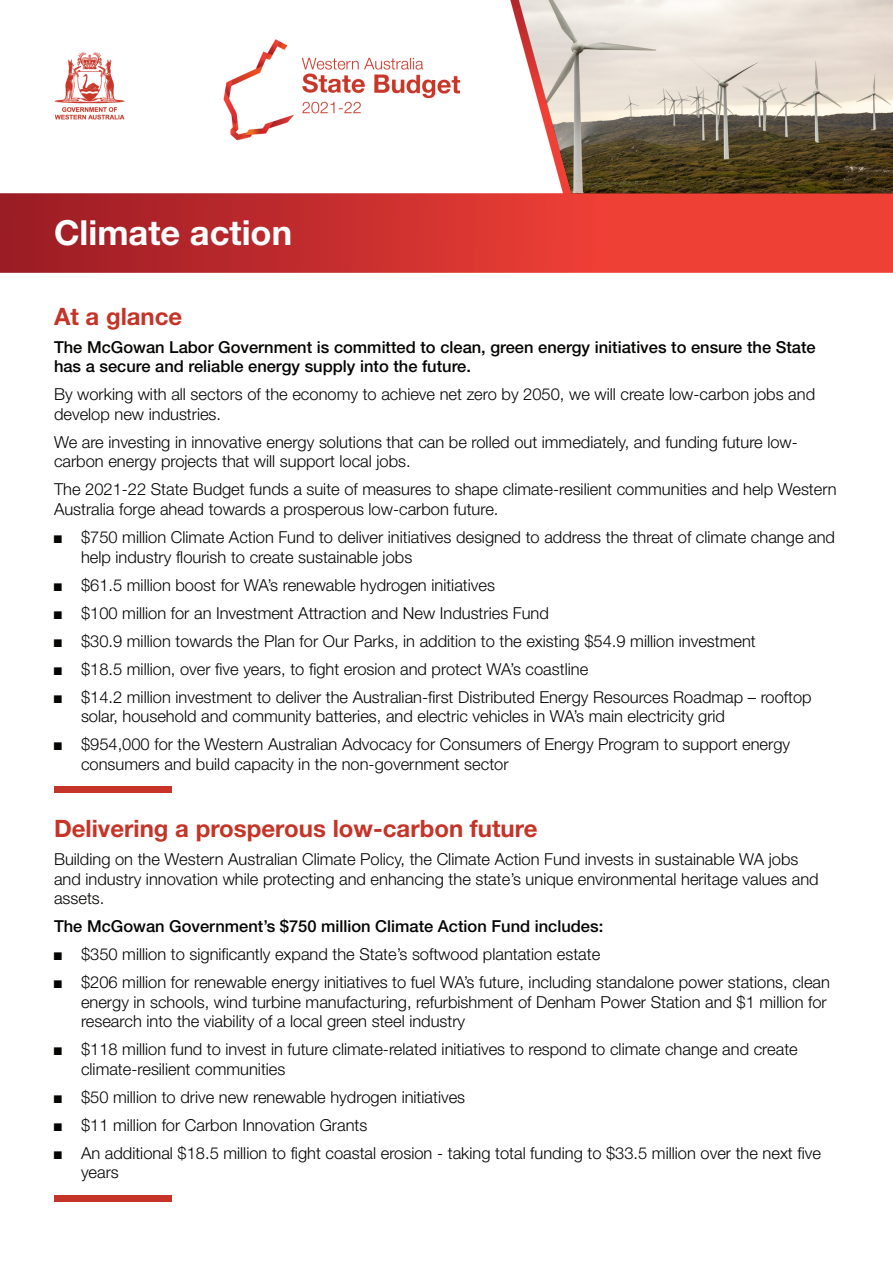
<style>
.page{position:relative;width:893px;height:1263px;background:#fff}
.page>*{position:absolute;margin:0;border:0;box-sizing:border-box;transform-origin:0 0}
.t1{font:700 34.5px "Helvetica Neue";color:#fff}
.t2{font:700 24px "Helvetica Neue";color:#c63428}
.t3{font:300 16.5px/19.5px "Helvetica Neue";color:#040503}
.t4{font:500 16.5px/19.5px "Helvetica Neue";color:#040503}
.s1{font-family:"Arial Narrow";font-weight:400}
</style>
<div class="page">
<img style="left:0;top:0;width:893px;height:272px">
<div style="left:54px;top:1195px;width:117px;height:7px;background:#c63428"></div>
<div style="left:54px;top:786px;width:118px;height:7px;background:#c63428"></div>
<h1 class="t1" style="left:54px;top:211px;width:240px">Climate action</h1>
<h2 class="t2" style="left:54px;top:302px;width:130px">At a glance</h2>
<p class="t4" style="left:54px;top:337px;width:763px">The McGowan Labor Government is committed to clean, green energy initiatives to ensure the State has a secure and reliable energy supply into the future.</p>
<p class="t3" style="left:54px;top:384px;width:763px">By working with all sectors of the economy to achieve net zero by 2050, we will create low-carbon jobs and develop new industries.</p>
<p class="t3" style="left:54px;top:432px;width:745px">We are investing in innovative energy solutions that can be rolled out immediately, and funding future low&shy;carbon energy projects that will support local jobs.</p>
<p class="t3" style="left:54px;top:479px;width:784px">The 2021-22 State Budget funds a suite of measures to shape climate-resilient communities and help Western<br>Australia forge ahead towards a prosperous low-carbon future.</p>
<p class="t3" style="left:81px;top:527px;width:755px;text-indent:-27px"><span class="s1">■</span> $750 million Climate Action Fund to deliver initiatives designed to address the threat of climate change and help industry flourish to create sustainable jobs</p>
<p class="t3" style="left:54px;top:574px;width:442px"><span class="s1">■</span> $61.5 million boost for WA’s renewable hydrogen initiatives</p>
<p class="t3" style="left:54px;top:602px;width:496px"><span class="s1">■</span> $100 million for an Investment Attraction and New Industries Fund</p>
<p class="t3" style="left:54px;top:630px;width:703px"><span class="s1">■</span> $30.9 million towards the Plan for Our Parks, in addition to the existing $54.9 million investment</p>
<p class="t3" style="left:54px;top:658px;width:536px"><span class="s1">■</span> $18.5 million, over five years, to fight erosion and protect WA’s coastline</p>
<p class="t3" style="left:81px;top:686px;width:732px;text-indent:-27px"><span class="s1">■</span> $14.2 million investment to deliver the Australian-first Distributed Energy Resources Roadmap – rooftop solar, household and community batteries, and electric vehicles in WA’s main electricity grid</p>
<p class="t3" style="left:81px;top:734px;width:711px;text-indent:-27px"><span class="s1">■</span> $954,000 for the Western Australian Advocacy for Consumers of Energy Program to support energy consumers and build capacity in the non-government sector</p>
<h2 class="t2" style="left:54px;top:814px;width:485px">Delivering a prosperous low-carbon future</h2>
<p class="t3" style="left:54px;top:849px;width:766px">Building on the Western Australian Climate Policy, the Climate Action Fund invests in sustainable WA jobs and industry innovation while protecting and enhancing the state’s unique environmental heritage values and assets.</p>
<p class="t4" style="left:54px;top:916px;width:551px">The McGowan Government’s $750 million Climate Action Fund includes:</p>
<p class="t3" style="left:54px;top:944px;width:548px"><span class="s1">■</span> $350 million to significantly expand the State’s softwood plantation estate</p>
<p class="t3" style="left:81px;top:972px;width:750px;text-indent:-27px"><span class="s1">■</span> $206 million for renewable energy initiatives to fuel WA’s future, including standalone power stations, clean energy in schools, wind turbine manufacturing, refurbishment of Denham Power Station and $1 million for research into the viability of a local green steel industry</p>
<p class="t3" style="left:81px;top:1039px;width:718px;text-indent:-27px"><span class="s1">■</span> $118 million fund to invest in future climate-related initiatives to respond to climate change and create climate-resilient communities</p>
<p class="t3" style="left:54px;top:1087px;width:413px"><span class="s1">■</span> $50 million to drive new renewable hydrogen initiatives</p>
<p class="t3" style="left:54px;top:1115px;width:315px"><span class="s1">■</span> $11 million for Carbon Innovation Grants</p>
<p class="t3" style="left:81px;top:1143px;width:741px;text-indent:-27px"><span class="s1">■</span> An additional $18.5 million to fight coastal erosion - taking total funding to $33.5 million over the next five years</p>
</div>
